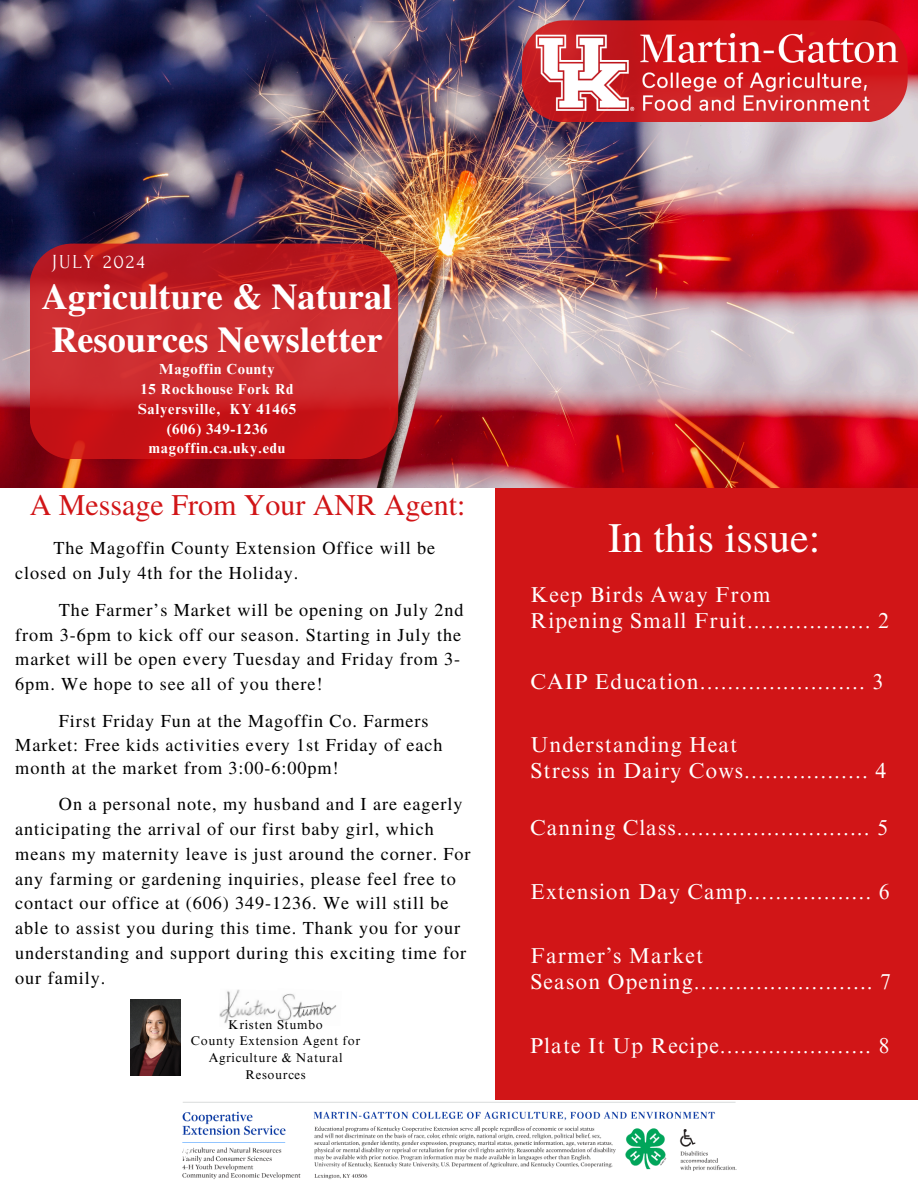
<style>
.page{position:relative;width:918px;height:1188px;background:#fff}
.page>*{position:absolute;margin:0;border:0;box-sizing:border-box;transform-origin:0 0}
.t1{font:42px "Te X Gyre Termes";color:#fff}
.t2{font:700 36.3px/43px "Te X Gyre Termes";color:#fff}
.t3{font:30px "Te X Gyre Termes";color:#d11517}
.t4{font:21.6px/25.8px "Times NRMT Pro";letter-spacing:.05em;color:#fff}
.t5{font:19.65px "Forum";letter-spacing:.1em;color:#fff}
.t6{font:18.15px/24.8px "Te X Gyre Termes";letter-spacing:.05em;color:#000}
.t7{font:700 14.55px "Times NRMT Pro";letter-spacing:.05em;color:#fff}
.t8{font:12.75px/16.6px "Times NRMT Pro";letter-spacing:.05em;color:#000;text-align:center}
</style>
<div class="page">
<div style="left:495px;top:474px;width:423px;height:626px;background:#d11517"></div>
<img style="left:0;top:0;width:918px;height:487px">
<svg style="left:522px;top:20px;width:386px;height:102px"></svg>
<img style="left:532px;top:26px;width:369px;height:91px">
<img style="left:130px;top:999px;width:50px;height:76px">
<img style="left:219px;top:989px;width:57px;height:34px">
<img style="left:277px;top:993px;width:60px;height:28px">
<svg style="left:30px;top:244px;width:368px;height:215px"></svg>
<img style="left:182px;top:1102px;width:555px;height:78px">
<h5 class="t5" style="left:52px;top:251px;width:94px">JULY 2024</h5>
<h5 class="t2" style="left:42px;top:273px;width:352px">Agriculture &amp; Natural<br>Resources Newsletter</h5>
<h5 class="t7" style="left:159px;top:364px;width:117px">Magoffin County</h5>
<h5 class="t7" style="left:140px;top:384px;width:155px">15 Rockhouse Fork Rd</h5>
<h5 class="t7" style="left:138px;top:403px;width:159px">Salyersville, KY 41465</h5>
<h5 class="t7" style="left:167px;top:423px;width:102px">(606) 349-1236</h5>
<h5 class="t7" style="left:149px;top:443px;width:138px">magoffin.ca.uky.edu</h5>
<p class="t3" style="left:30px;top:484px;width:437px">A Message From Your ANR Agent:</p>
<h4 class="t6" style="left:15px;top:535px;width:421px;text-indent:38px">The Magoffin County Extension Office will be closed on July 4th for the Holiday.</h4>
<h2 class="t6" style="left:15px;top:596px;width:450px;text-indent:44px">The Farmer’s Market will be opening on July 2nd from 3-6pm to kick off our season. Starting in July the market will be open every Tuesday and Friday from 3- 6pm. We hope to see all of you there!</h2>
<p class="t6" style="left:15px;top:708px;width:429px;line-height:23.7px;text-indent:44px">First Friday Fun at the Magoffin Co. Farmers<br>Market: Free kids activities every 1st Friday of each month at the market from 3:00-6:00pm!</p>
<p class="t6" style="left:15px;top:791px;width:457px;text-indent:44px">On a personal note, my husband and I are eagerly anticipating the arrival of our first baby girl, which means my maternity leave is just around the corner. For any farming or gardening inquiries, please feel free to contact our office at (606) 349-1236. We will still be able to assist you during this time. Thank you for your understanding and support during this exciting time for our family.</p>
<p class="t8" style="left:228px;top:1018px;width:96px">Kristen Stumbo</p>
<h1 class="t8" style="left:191px;top:1034px;width:171px">County Extension Agent for<br>Agriculture &amp; Natural<br>Resources</h1>
<p class="t1" style="left:608px;top:508px;width:214px">In this issue:</p>
<p class="t4" style="left:531px;top:585px;width:360px">Keep Birds Away From<br>Ripening Small Fruit.................. 2</p>
<p class="t4" style="left:531px;top:671px;width:354px">CAIP Education........................ 3</p>
<p class="t4" style="left:531px;top:735px;width:357px">Understanding Heat<br>Stress in Dairy Cows.................. 4</p>
<p class="t4" style="left:530px;top:817px;width:359px">Canning Class............................ 5</p>
<p class="t4" style="left:531px;top:881px;width:361px">Extension Day Camp.................. 6</p>
<p class="t4" style="left:531px;top:946px;width:362px">Farmer’s Market<br>Season Opening.......................... 7</p>
<p class="t4" style="left:530px;top:1035px;width:361px">Plate It Up Recipe...................... 8</p>
</div>
